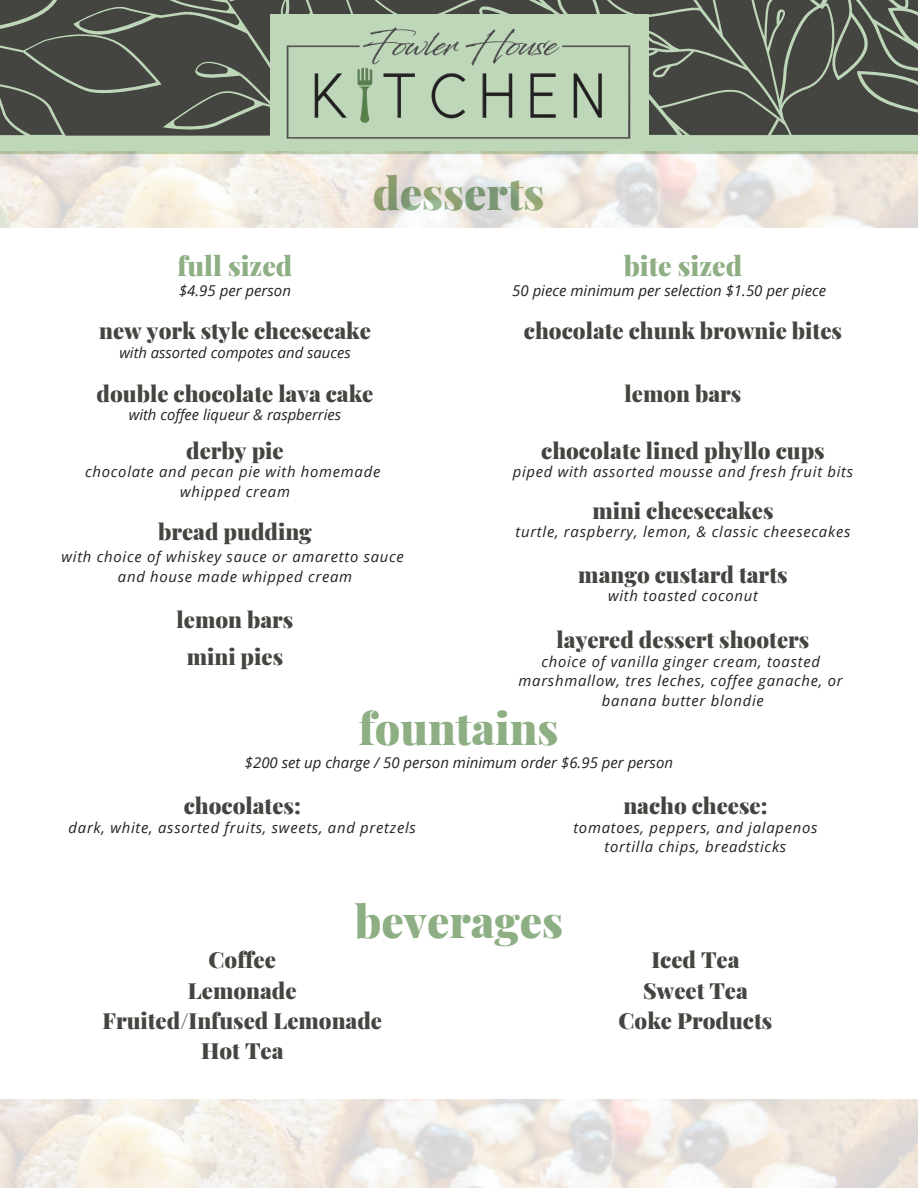
<style>
.page{position:relative;width:918px;height:1188px;background:#fff}
.page>*{position:absolute;margin:0;border:0;box-sizing:border-box;transform-origin:0 0}
.t1{font:900 44.55px "Playfair Display";color:#8daf83}
.t2{font:900 27px "Playfair Display";color:#8daf83}
.t3{font:900 22.2px/30.2px "Playfair Display";color:#444440;text-align:center}
.t4{font:italic 15px "Open Sans";color:#222}
.t5{font:italic 14.85px/19.6px "Open Sans";letter-spacing:.05em;color:#222;text-align:center}
.t6{font:italic 14.85px "Open Sans";color:#222}
</style>
<div class="page">
<svg style="left:0;top:0;width:918px;height:152px;background:#5d6258"></svg>
<div style="left:270px;top:15px;width:378px;height:137px;background:#bfd7b9"></div>
<img style="left:286px;top:27px;width:345px;height:112px">
<h1 class="t1" style="left:373px;top:162px;width:173px">desserts</h1>
<h2 class="t2" style="left:178px;top:247px;width:116px">full sized</h2>
<p class="t4" style="left:179px;top:280px;width:113px">$4.95 per person</p>
<h3 class="t3" style="left:99px;top:315px;width:273px">new york style cheesecake</h3>
<p class="t6" style="left:119px;top:342px;width:233px">with assorted compotes and sauces</p>
<h3 class="t3" style="left:97px;top:377px;width:278px">double chocolate lava cake</h3>
<p class="t6" style="left:129px;top:404px;width:214px">with coffee liqueur &amp; raspberries</p>
<h3 class="t3" style="left:186px;top:434px;width:99px">derby pie</h3>
<p class="t5" style="left:85px;top:462px;width:297px">chocolate and pecan pie with homemade whipped cream</p>
<h3 class="t3" style="left:158px;top:516px;width:155px">bread pudding</h3>
<p class="t5" style="left:62px;top:547px;width:344px">with choice of whiskey sauce or amaretto sauce and house made whipped cream</p>
<h3 class="t3" style="left:177px;top:600px;width:118px;line-height:37px">lemon bars mini pies</h3>
<h2 class="t2" style="left:624px;top:247px;width:120px">bite sized</h2>
<p class="t4" style="left:512px;top:280px;width:315px">50 piece minimum per selection $1.50 per piece</p>
<h3 class="t3" style="left:524px;top:315px;width:320px">chocolate chunk brownie bites</h3>
<h3 class="t3" style="left:625px;top:377px;width:118px">lemon bars</h3>
<h3 class="t3" style="left:541px;top:434px;width:285px">chocolate lined phyllo cups</h3>
<p class="t5" style="left:513px;top:462px;width:342px">piped with assorted mousse and fresh fruit bits</p>
<h3 class="t3" style="left:592px;top:494px;width:183px">mini cheesecakes</h3>
<p class="t5" style="left:516px;top:522px;width:336px">turtle, raspberry, lemon, &amp; classic cheesecakes</p>
<h3 class="t3" style="left:578px;top:559px;width:211px">mango custard tarts</h3>
<p class="t5" style="left:608px;top:586px;width:151px">with toasted coconut</p>
<h3 class="t3" style="left:557px;top:624px;width:254px">layered dessert shooters</h3>
<p class="t5" style="left:519px;top:651px;width:326px">choice of vanilla ginger cream, toasted marshmallow, tres leches, coffee ganache, or banana butter blondie</p>
<h1 class="t1" style="left:359px;top:697px;width:201px">fountains</h1>
<p class="t4" style="left:245px;top:752px;width:430px">$200 set up charge / 50 person minimum order $6.95 per person</p>
<h3 class="t3" style="left:184px;top:790px;width:119px">chocolates:</h3>
<p class="t5" style="left:69px;top:817px;width:349px">dark, white, assorted fruits, sweets, and pretzels</p>
<h3 class="t3" style="left:623px;top:790px;width:146px">nacho cheese:</h3>
<p class="t5" style="left:573px;top:817px;width:246px">tomatoes, peppers, and jalapenos tortilla chips, breadsticks</p>
<h1 class="t1" style="left:355px;top:890px;width:210px">beverages</h1>
<h3 class="t3" style="left:103px;top:944px;width:281px">Coffee<br>Lemonade<br>Fruited/Infused Lemonade<br>Hot Tea</h3>
<h3 class="t3" style="left:619px;top:944px;width:155px">Iced Tea<br>Sweet Tea<br>Coke Products</h3>
</div>
